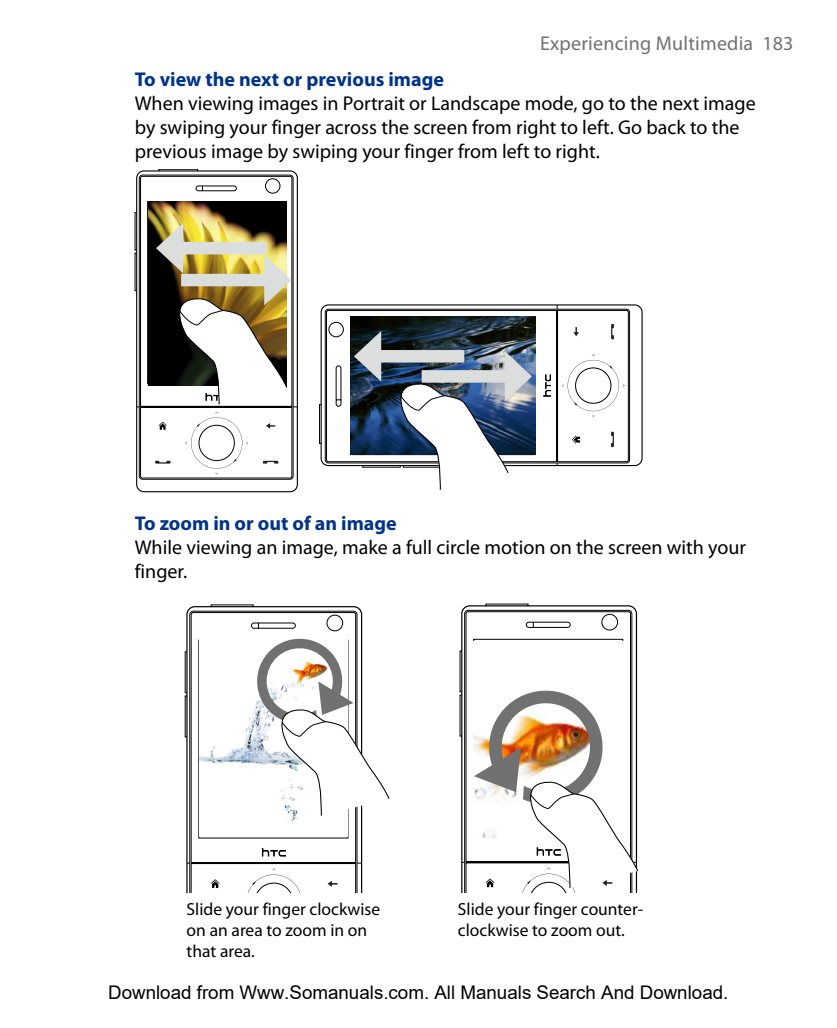
<style>
.page{position:relative;width:837px;height:1028px;background:#fff}
.page>*{position:absolute;margin:0;border:0;box-sizing:border-box;transform-origin:0 0}
.t1{font:20px/24px "Myriad Pro";color:#000}
.t2{font:700 20px "Myriad Pro";color:#003389}
.t3{font:20px "Myriad Pro";letter-spacing:.01em;color:#727172}
.t4{font:18.75px "Arial";color:#000}
.t5{font:17.5px/21px "Myriad Pro";color:#000}
</style>
<div class="page">
<svg style="left:136px;top:176px;width:161px;height:302px"></svg>
<svg style="left:266px;top:423px;width:9px;height:6px"></svg>
<svg style="left:155px;top:461px;width:15px;height:2px"></svg>
<svg style="left:159px;top:422px;width:7px;height:8px"></svg>
<svg style="left:263px;top:461px;width:15px;height:2px"></svg>
<svg style="left:185px;top:412px;width:63px;height:62px"></svg>
<img style="left:135px;top:169px;width:156px;height:235px">
<svg style="left:326px;top:305px;width:302px;height:161px"></svg>
<svg style="left:543px;top:374px;width:7px;height:22px"></svg>
<svg style="left:573px;top:327px;width:5px;height:9px"></svg>
<svg style="left:611px;top:432px;width:2px;height:15px"></svg>
<svg style="left:572px;top:435px;width:8px;height:8px"></svg>
<svg style="left:611px;top:324px;width:2px;height:15px"></svg>
<svg style="left:562px;top:354px;width:62px;height:63px"></svg>
<img style="left:350px;top:316px;width:185px;height:139px">
<svg style="left:319px;top:322px;width:212px;height:168px"></svg>
<svg style="left:186px;top:815px;width:176px;height:78px"></svg>
<svg style="left:262px;top:848px;width:24px;height:8px"></svg>
<svg style="left:327px;top:880px;width:10px;height:6px"></svg>
<svg style="left:211px;top:879px;width:8px;height:9px"></svg>
<svg style="left:246px;top:868px;width:56px;height:25px"></svg>
<img style="left:199px;top:815px;width:148px;height:21px">
<svg style="left:459px;top:604px;width:179px;height:288px"></svg>
<svg style="left:185px;top:604px;width:204px;height:211px"></svg>
<p class="t3" style="left:540px;top:31px;width:253px">Experiencing Multimedia 183</p>
<p class="t2" style="left:135px;top:66px;width:310px">To view the next or previous image</p>
<p class="t1" style="left:135px;top:91px;width:622px">When viewing images in Portrait or Landscape mode, go to the next image by swiping your finger across the screen from right to left. Go back to the previous image by swiping your finger from left to right.</p>
<p class="t2" style="left:135px;top:510px;width:263px">To zoom in or out of an image</p>
<p class="t1" style="left:135px;top:535px;width:612px">While viewing an image, make a full circle motion on the screen with your finger.</p>
<p class="t5" style="left:186px;top:898px;width:195px">Slide your finger clockwise on an area to zoom in on that area.</p>
<p class="t4" style="left:108px;top:982px;width:621px">Download from Www.Somanuals.com. All Manuals Search And Download.</p>
<p class="t5" style="left:458px;top:898px;width:186px">Slide your finger counter&shy;clockwise to zoom out.</p>
</div>
